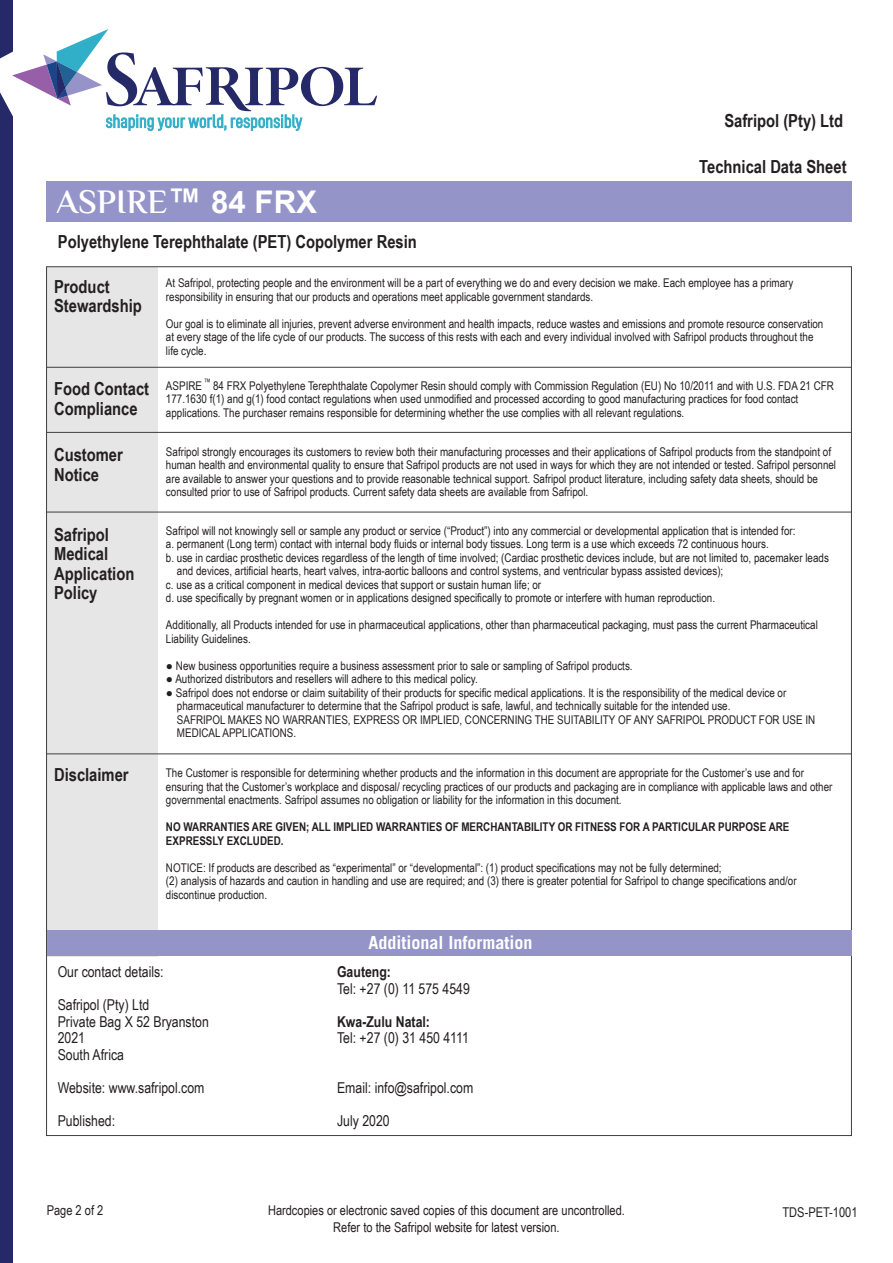
<style>
.page{position:relative;width:893px;height:1263px;background:#fff}
.page>*{position:absolute;margin:0;border:0;box-sizing:border-box;transform-origin:0 0}
.t1{font:600 34.2px "El Messiri";color:#fff}
.t2{font:700 18px/19.5px "Arial Narrow";color:#231f20}
.t3{font:700 18px "Trade Gothic LT Std";color:#fff}
.t4{font:15px/16.5px "Arial Narrow";color:#231f20}
.t5{font:700 15px "Arial Narrow";color:#231f20}
.t6{font:13.5px/16.2px "Arial Narrow";color:#231f20;text-align:center}
.t7{font:12px/13.5px "Arial Narrow";color:#231f20}
.t8{font:700 12px/13.5px "Arial Narrow";color:#231f20}
.t9{font:8.85px "Arial Narrow";color:#231f20}
.s1{font-family:"Arial";font-weight:700}
.s2{font-family:"Arial";font-weight:700;font-size:31.2px}
</style>
<div class="page">
<div style="left:47px;top:267px;width:111px;height:689px;background:#e6e6e6"></div>
<div style="left:47px;top:930px;width:804px;height:26px;background:#9494c8"></div>
<hr style="left:46px;top:367px;width:805px;height:1px;background:#3e3e3f">
<hr style="left:46px;top:432px;width:805px;height:1px;background:#3e3e3f">
<hr style="left:46px;top:512px;width:805px;height:1px;background:#3e3e3f">
<hr style="left:46px;top:754px;width:805px;height:1px;background:#3e3e3f">
<div style="left:0;top:0;width:12px;height:1263px;background:#252967"></div>
<svg style="left:0;top:4px;width:377px;height:199px"></svg>
<div style="left:46px;top:181px;width:805px;height:40px;background:#9494c8"></div>
<h2 class="t2" style="left:724px;top:110px;width:120px">Safripol (Pty) Ltd</h2>
<h1 class="t1" style="left:56px;top:182px;width:262px">ASPIRE<span class="s1">™</span> <span class="s2">84 FRX</span></h1>
<h2 class="t2" style="left:699px;top:156px;width:149px">Technical Data Sheet</h2>
<h2 class="t2" style="left:58px;top:231px;width:361px">Polyethylene Terephthalate (PET) Copolymer Resin</h2>
<h2 class="t2" style="left:54px;top:276px;width:89px">Product<br>Stewardship</h2>
<p class="t7" style="left:166px;top:276px;width:629px">At Safripol, protecting people and the environment will be a part of everything we do and every decision we make. Each employee has a primary responsibility in ensuring that our products and operations meet applicable government standards.</p>
<p class="t7" style="left:166px;top:316px;width:659px">Our goal is to eliminate all injuries, prevent adverse environment and health impacts, reduce wastes and emissions and promote resource conservation at every stage of the life cycle of our products. The success of this rests with each and every individual involved with Safripol products throughout the life cycle.</p>
<h2 class="t2" style="left:54px;top:378px;width:97px">Food Contact<br>Compliance</h2>
<p class="t7" style="left:166px;top:378px;width:670px">ASPIRE 84 FRX Polyethylene Terephthalate Copolymer Resin should comply with Commission Regulation (EU) No 10/2011 and with U.S. FDA 21 CFR<br>177.1630 f(1) and g(1) food contact regulations when used unmodified and processed according to good manufacturing practices for food contact applications. The purchaser remains responsible for determining whether the use complies with all relevant regulations.</p>
<h2 class="t2" style="left:54px;top:444px;width:70px">Customer<br>Notice</h2>
<p class="t7" style="left:166px;top:444px;width:672px">Safripol strongly encourages its customers to review both their manufacturing processes and their applications of Safripol products from the standpoint of human health and environmental quality to ensure that Safripol products are not used in ways for which they are not intended or tested. Safripol personnel are available to answer your questions and to provide reasonable technical support. Safripol product literature, including safety data sheets, should be consulted prior to use of Safripol products. Current safety data sheets are available from Safripol.</p>
<h2 class="t2" style="left:54px;top:523px;width:82px">Safripol<br>Medical<br>Application<br>Policy</h2>
<p class="t9" style="left:204px;top:376px;width:9px">™</p>
<p class="t7" style="left:166px;top:523px;width:631px">Safripol will not knowingly sell or sample any product or service (“Product”) into any commercial or developmental application that is intended for:</p>
<p class="t7" style="left:166px;top:537px;width:604px">a. permanent (Long term) contact with internal body fluids or internal body tissues. Long term is a use which exceeds 72 continuous hours.</p>
<p class="t7" style="left:166px;top:550px;width:664px">b. use in cardiac prosthetic devices regardless of the length of time involved; (Cardiac prosthetic devices include, but are not limited to, pacemaker leads</p>
<p class="t7" style="left:177px;top:564px;width:548px">and devices, artificial hearts, heart valves, intra-aortic balloons and control systems, and ventricular bypass assisted devices);</p>
<p class="t7" style="left:166px;top:577px;width:377px">c. use as a critical component in medical devices that support or sustain human life; or</p>
<p class="t7" style="left:166px;top:591px;width:551px">d. use specifically by pregnant women or in applications designed specifically to promote or interfere with human reproduction.</p>
<p class="t7" style="left:166px;top:618px;width:653px">Additionally, all Products intended for use in pharmaceutical applications, other than pharmaceutical packaging, must pass the current Pharmaceutical<br>Liability Guidelines.</p>
<p class="t7" style="left:166px;top:658px;width:468px">● New business opportunities require a business assessment prior to sale or sampling of Safripol products.</p>
<p class="t7" style="left:166px;top:672px;width:313px">● Authorized distributors and resellers will adhere to this medical policy.</p>
<p class="t7" style="left:177px;top:685px;width:640px;text-indent:-11px">● Safripol does not endorse or claim suitability of their products for specific medical applications. It is the responsibility of the medical device or pharmaceutical manufacturer to determine that the Safripol product is safe, lawful, and technically suitable for the intended use.<br>SAFRIPOL MAKES NO WARRANTIES, EXPRESS OR IMPLIED, CONCERNING THE SUITABILITY OF ANY SAFRIPOL PRODUCT FOR USE IN MEDICAL APPLICATIONS.</p>
<p class="t7" style="left:166px;top:766px;width:668px">The Customer is responsible for determining whether products and the information in this document are appropriate for the Customer’s use and for ensuring that the Customer’s workplace and disposal/ recycling practices of our products and packaging are in compliance with applicable laws and other governmental enactments. Safripol assumes no obligation or liability for the information in this document.</p>
<p class="t8" style="left:166px;top:819px;width:625px">NO WARRANTIES ARE GIVEN; ALL IMPLIED WARRANTIES OF MERCHANTABILITY OR FITNESS FOR A PARTICULAR PURPOSE ARE<br>EXPRESSLY EXCLUDED.</p>
<p class="t7" style="left:166px;top:860px;width:632px">NOTICE: If products are described as “experimental” or “developmental”: (1) product specifications may not be fully determined;<br>(2) analysis of hazards and caution in handling and use are required; and (3) there is greater potential for Safripol to change specifications and/or discontinue production.</p>
<h2 class="t2" style="left:54px;top:764px;width:76px">Disclaimer</h2>
<p class="t4" style="left:58px;top:963px;width:107px">Our contact details:</p>
<p class="t4" style="left:58px;top:996px;width:153px">Safripol (Pty) Ltd<br>Private Bag X 52 Bryanston<br>2021<br>South Africa</p>
<p class="t4" style="left:58px;top:1079px;width:148px">Website: www.safripol.com</p>
<p class="t4" style="left:58px;top:1112px;width:59px">Published:</p>
<h2 class="t3" style="left:369px;top:932px;width:166px">Additional Information</h2>
<p class="t5" style="left:337px;top:961px;width:55px">Gauteng:</p>
<p class="t4" style="left:337px;top:980px;width:134px">Tel: +27 (0) 11 575 4549</p>
<p class="t5" style="left:337px;top:1010px;width:94px">Kwa-Zulu Natal:</p>
<p class="t4" style="left:337px;top:1029px;width:133px">Tel: +27 (0) 31 450 4111</p>
<p class="t4" style="left:337px;top:1079px;width:138px">Email: info@safripol.com</p>
<p class="t4" style="left:337px;top:1112px;width:54px">July 2020</p>
<p class="t6" style="left:47px;top:1202px;width:58px">Page 2 of 2</p>
<p class="t6" style="left:268px;top:1202px;width:358px">Hardcopies or electronic saved copies of this document are uncontrolled.<br>Refer to the Safripol website for latest version.</p>
<p class="t6" style="left:782px;top:1204px;width:77px">TDS-PET-1001</p>
</div>
